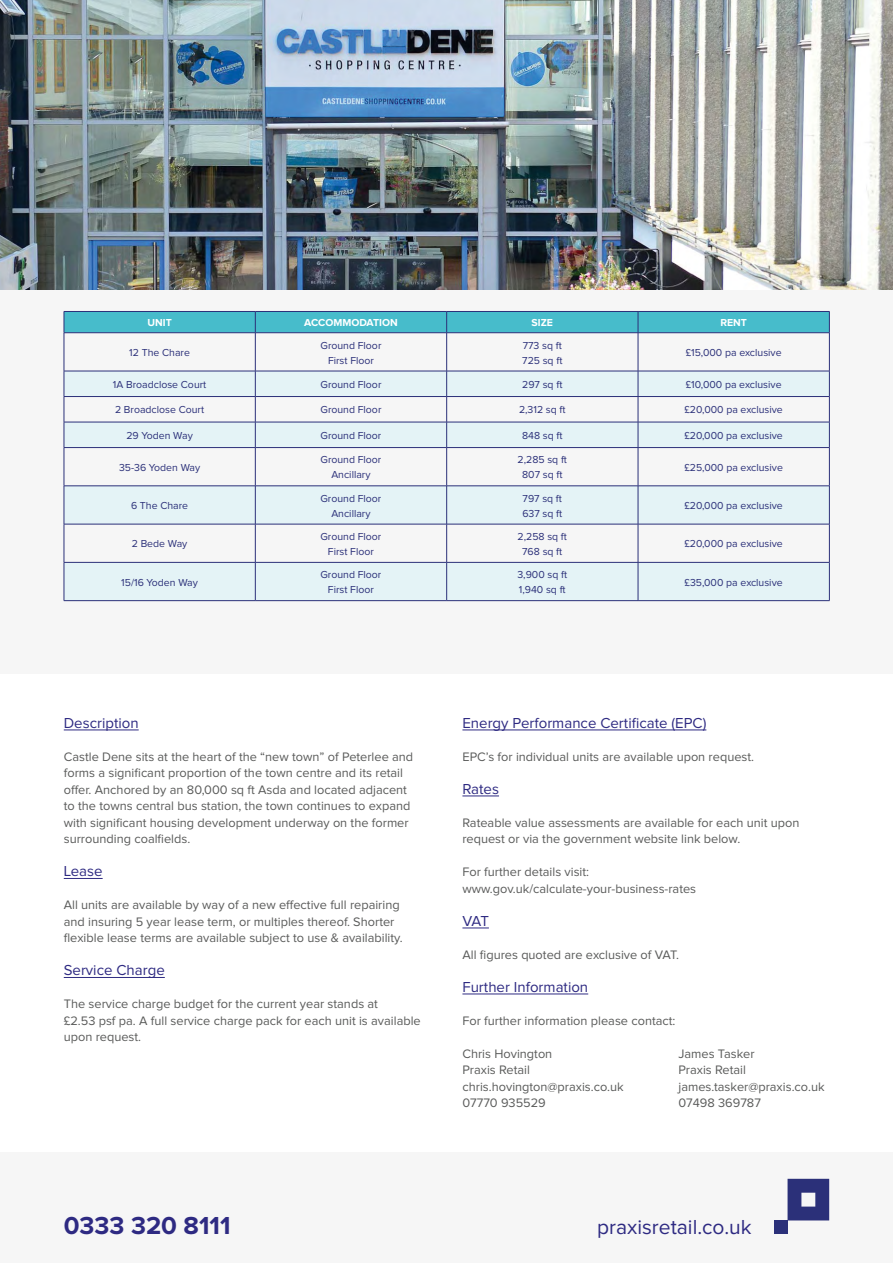
<style>
.page{position:relative;width:893px;height:1263px;background:#fff}
.page>*{position:absolute;margin:0;border:0;box-sizing:border-box;transform-origin:0 0}
.t1{font:700 25.5px "Proxima Nova";color:#2e2a82}
.t2{font:21px "Proxima Nova";color:#2e2a82}
.t3{font:15px "Proxima Nova";color:#2e2a82}
.t4{font:12.75px/16.5px "Proxima Nova";color:#5a5b5a}
.t5{font:10.5px/15px "Proxima Nova";color:#2b3079;text-align:center}
.t6{font:700 10.5px "Proxima Nova";color:#fff}
</style>
<div class="page">
<div style="left:0;top:1152px;width:893px;height:111px;background:#f6f6f6"></div>
<div style="left:0;top:290px;width:893px;height:383px;background:#f6f6f6"></div>
<img style="left:0;top:0;width:893px;height:290px">
<hr style="left:64px;top:730px;width:75px;height:1px;background:#2e2a82">
<hr style="left:64px;top:878px;width:39px;height:1px;background:#2e2a82">
<hr style="left:64px;top:977px;width:101px;height:1px;background:#2e2a82">
<hr style="left:462px;top:730px;width:244px;height:1px;background:#2e2a82">
<hr style="left:462px;top:796px;width:37px;height:1px;background:#2e2a82">
<svg style="left:462px;top:928px;width:27px;height:1px"></svg>
<hr style="left:462px;top:994px;width:126px;height:1px;background:#2e2a82">
<svg style="left:65px;top:372px;width:764px;height:228px;fill:#e4f3f6"></svg>
<div style="left:64px;top:311px;width:766px;height:21px;background:#47bccb"></div>
<hr style="left:64px;top:333px;width:1px;height:38px;background:#2b3079">
<hr style="left:64px;top:332px;width:191px;height:1px;background:#2b3079">
<hr style="left:255px;top:333px;width:1px;height:38px;background:#2b3079">
<hr style="left:255px;top:332px;width:192px;height:1px;background:#2b3079">
<hr style="left:446px;top:333px;width:1px;height:38px;background:#2b3079">
<hr style="left:447px;top:332px;width:191px;height:1px;background:#2b3079">
<hr style="left:638px;top:333px;width:1px;height:38px;background:#2b3079">
<hr style="left:638px;top:332px;width:192px;height:1px;background:#2b3079">
<hr style="left:829px;top:333px;width:1px;height:38px;background:#2b3079">
<hr style="left:64px;top:371px;width:191px;height:1px;background:#2b3079">
<hr style="left:255px;top:371px;width:192px;height:1px;background:#2b3079">
<hr style="left:447px;top:371px;width:191px;height:1px;background:#2b3079">
<hr style="left:638px;top:371px;width:192px;height:1px;background:#2b3079">
<hr style="left:64px;top:396px;width:191px;height:1px;background:#2b3079">
<hr style="left:255px;top:396px;width:192px;height:1px;background:#2b3079">
<hr style="left:447px;top:396px;width:191px;height:1px;background:#2b3079">
<hr style="left:638px;top:396px;width:192px;height:1px;background:#2b3079">
<svg style="left:64px;top:371px;width:1px;height:76px"></svg>
<hr style="left:64px;top:422px;width:191px;height:1px;background:#2b3079">
<svg style="left:255px;top:371px;width:1px;height:76px"></svg>
<hr style="left:255px;top:422px;width:192px;height:1px;background:#2b3079">
<svg style="left:446px;top:371px;width:1px;height:76px"></svg>
<hr style="left:447px;top:422px;width:191px;height:1px;background:#2b3079">
<svg style="left:638px;top:371px;width:1px;height:76px"></svg>
<hr style="left:638px;top:422px;width:192px;height:1px;background:#2b3079">
<svg style="left:829px;top:371px;width:1px;height:76px"></svg>
<hr style="left:64px;top:448px;width:1px;height:38px;background:#2b3079">
<hr style="left:64px;top:447px;width:191px;height:1px;background:#2b3079">
<hr style="left:255px;top:448px;width:1px;height:38px;background:#2b3079">
<hr style="left:255px;top:447px;width:192px;height:1px;background:#2b3079">
<hr style="left:446px;top:448px;width:1px;height:38px;background:#2b3079">
<hr style="left:447px;top:447px;width:191px;height:1px;background:#2b3079">
<hr style="left:638px;top:448px;width:1px;height:38px;background:#2b3079">
<hr style="left:638px;top:447px;width:192px;height:1px;background:#2b3079">
<hr style="left:829px;top:448px;width:1px;height:38px;background:#2b3079">
<hr style="left:64px;top:486px;width:1px;height:38px;background:#2b3079">
<hr style="left:64px;top:524px;width:1px;height:38px;background:#2b3079">
<hr style="left:64px;top:562px;width:1px;height:38px;background:#2b3079">
<hr style="left:64px;top:486px;width:191px;height:1px;background:#2b3079">
<hr style="left:64px;top:524px;width:191px;height:1px;background:#2b3079">
<hr style="left:64px;top:562px;width:191px;height:1px;background:#2b3079">
<hr style="left:64px;top:600px;width:191px;height:1px;background:#2b3079">
<hr style="left:255px;top:486px;width:1px;height:38px;background:#2b3079">
<hr style="left:255px;top:524px;width:1px;height:38px;background:#2b3079">
<hr style="left:255px;top:562px;width:1px;height:38px;background:#2b3079">
<hr style="left:255px;top:486px;width:192px;height:1px;background:#2b3079">
<hr style="left:255px;top:524px;width:192px;height:1px;background:#2b3079">
<hr style="left:255px;top:562px;width:192px;height:1px;background:#2b3079">
<hr style="left:255px;top:600px;width:192px;height:1px;background:#2b3079">
<hr style="left:446px;top:486px;width:1px;height:38px;background:#2b3079">
<hr style="left:446px;top:524px;width:1px;height:38px;background:#2b3079">
<hr style="left:446px;top:562px;width:1px;height:38px;background:#2b3079">
<hr style="left:447px;top:486px;width:191px;height:1px;background:#2b3079">
<hr style="left:447px;top:524px;width:191px;height:1px;background:#2b3079">
<hr style="left:447px;top:562px;width:191px;height:1px;background:#2b3079">
<hr style="left:447px;top:600px;width:191px;height:1px;background:#2b3079">
<hr style="left:638px;top:486px;width:1px;height:38px;background:#2b3079">
<hr style="left:638px;top:524px;width:1px;height:38px;background:#2b3079">
<hr style="left:638px;top:562px;width:1px;height:38px;background:#2b3079">
<hr style="left:638px;top:486px;width:192px;height:1px;background:#2b3079">
<hr style="left:829px;top:486px;width:1px;height:38px;background:#2b3079">
<hr style="left:829px;top:524px;width:1px;height:38px;background:#2b3079">
<hr style="left:829px;top:562px;width:1px;height:38px;background:#2b3079">
<hr style="left:638px;top:524px;width:192px;height:1px;background:#2b3079">
<hr style="left:638px;top:562px;width:192px;height:1px;background:#2b3079">
<hr style="left:638px;top:600px;width:192px;height:1px;background:#2b3079">
<svg style="left:787px;top:1179px;width:42px;height:41px;background:#444888"></svg>
<div style="left:774px;top:1220px;width:13px;height:14px;background:#2b3079"></div>
<p class="t6" style="left:147px;top:317px;width:26px">UNIT</p>
<p class="t6" style="left:304px;top:317px;width:95px">ACCOMMODATION</p>
<p class="t6" style="left:532px;top:317px;width:23px">SIZE</p>
<p class="t6" style="left:720px;top:317px;width:28px">RENT</p>
<p class="t5" style="left:129px;top:345px;width:62px">12 The Chare</p>
<p class="t5" style="left:321px;top:338px;width:62px">Ground Floor<br>First Floor</p>
<p class="t5" style="left:522px;top:338px;width:42px;text-align:left">773 sq ft<br>725 sq ft</p>
<p class="t5" style="left:686px;top:345px;width:97px">£15,000 pa exclusive</p>
<p class="t5" style="left:113px;top:377px;width:95px">1A Broadclose Court</p>
<p class="t5" style="left:321px;top:377px;width:62px">Ground Floor</p>
<p class="t5" style="left:522px;top:377px;width:42px">297 sq ft</p>
<p class="t5" style="left:686px;top:377px;width:97px">£10,000 pa exclusive</p>
<p class="t5" style="left:115px;top:403px;width:91px">2 Broadclose Court</p>
<p class="t5" style="left:321px;top:403px;width:62px">Ground Floor</p>
<p class="t5" style="left:519px;top:403px;width:48px">2,312 sq ft</p>
<p class="t5" style="left:684px;top:403px;width:100px">£20,000 pa exclusive</p>
<p class="t5" style="left:126px;top:428px;width:68px">29 Yoden Way</p>
<p class="t5" style="left:321px;top:428px;width:62px">Ground Floor</p>
<p class="t5" style="left:522px;top:428px;width:42px">848 sq ft</p>
<p class="t5" style="left:684px;top:428px;width:100px">£20,000 pa exclusive</p>
<p class="t5" style="left:119px;top:460px;width:83px">35-36 Yoden Way</p>
<p class="t5" style="left:320px;top:453px;width:62px">Ground Floor<br>Ancillary</p>
<p class="t5" style="left:518px;top:453px;width:51px">2,285 sq ft<br>807 sq ft</p>
<p class="t5" style="left:684px;top:460px;width:100px">£25,000 pa exclusive</p>
<p class="t5" style="left:131px;top:498px;width:59px">6 The Chare</p>
<p class="t5" style="left:320px;top:491px;width:62px">Ground Floor<br>Ancillary</p>
<p class="t5" style="left:522px;top:491px;width:41px;text-align:left">797 sq ft<br>637 sq ft</p>
<p class="t5" style="left:684px;top:498px;width:100px">£20,000 pa exclusive</p>
<p class="t5" style="left:132px;top:537px;width:57px">2 Bede Way</p>
<p class="t5" style="left:320px;top:529px;width:62px">Ground Floor<br>First Floor</p>
<p class="t5" style="left:518px;top:529px;width:51px">2,258 sq ft<br>768 sq ft</p>
<p class="t5" style="left:684px;top:537px;width:100px">£20,000 pa exclusive</p>
<p class="t5" style="left:121px;top:575px;width:78px">15/16 Yoden Way</p>
<p class="t5" style="left:320px;top:567px;width:62px">Ground Floor<br>First Floor</p>
<p class="t5" style="left:517px;top:567px;width:51px;text-align:left">3,900 sq ft<br>1,940 sq ft</p>
<p class="t5" style="left:685px;top:575px;width:100px">£35,000 pa exclusive</p>
<p class="t3" style="left:64px;top:715px;width:76px">Description</p>
<p class="t4" style="left:64px;top:749px;width:351px">Castle Dene sits at the heart of the “new town” of Peterlee and forms a significant proportion of the town centre and its retail offer. Anchored by an 80,000 sq ft Asda and located adjacent to the towns central bus station, the town continues to expand with significant housing development underway on the former surrounding coalfields.</p>
<p class="t3" style="left:64px;top:863px;width:40px">Lease</p>
<p class="t4" style="left:64px;top:897px;width:340px">All units are available by way of a new effective full repairing and insuring 5 year lease term, or multiples thereof. Shorter flexible lease terms are available subject to use &amp; availability.</p>
<p class="t3" style="left:64px;top:962px;width:103px">Service Charge</p>
<p class="t4" style="left:64px;top:996px;width:358px">The service charge budget for the current year stands at<br>£2.53 psf pa. A full service charge pack for each unit is available upon request.</p>
<p class="t3" style="left:462px;top:715px;width:245px">Energy Performance Certificate (EPC)</p>
<p class="t4" style="left:462px;top:749px;width:293px">EPC’s for individual units are available upon request.</p>
<p class="t3" style="left:462px;top:781px;width:38px">Rates</p>
<p class="t4" style="left:462px;top:815px;width:338px">Rateable value assessments are available for each unit upon request or via the government website link below.</p>
<p class="t4" style="left:462px;top:864px;width:235px">For further details visit: www.gov.uk/calculate-your-business-rates</p>
<p class="t3" style="left:462px;top:913px;width:28px">VAT</p>
<p class="t4" style="left:462px;top:947px;width:218px">All figures quoted are exclusive of VAT.</p>
<p class="t3" style="left:462px;top:979px;width:127px">Further Information</p>
<p class="t4" style="left:462px;top:1013px;width:215px">For further information please contact:</p>
<p class="t4" style="left:462px;top:1046px;width:91px">Chris Hovington</p>
<p class="t4" style="left:678px;top:1046px;width:78px">James Tasker</p>
<p class="t4" style="left:462px;top:1062px;width:69px">Praxis Retail</p>
<p class="t4" style="left:678px;top:1062px;width:69px">Praxis Retail</p>
<p class="t4" style="left:462px;top:1079px;width:163px">chris.hovington@praxis.co.uk</p>
<p class="t4" style="left:678px;top:1079px;width:148px">james.tasker@praxis.co.uk</p>
<p class="t4" style="left:462px;top:1095px;width:85px">07770 935529</p>
<p class="t4" style="left:678px;top:1095px;width:84px">07498 369787</p>
<h1 class="t1" style="left:64px;top:1211px;width:168px">0333 320 8111</h1>
<h2 class="t2" style="left:597px;top:1216px;width:156px">praxisretail.co.uk</h2>
</div>
